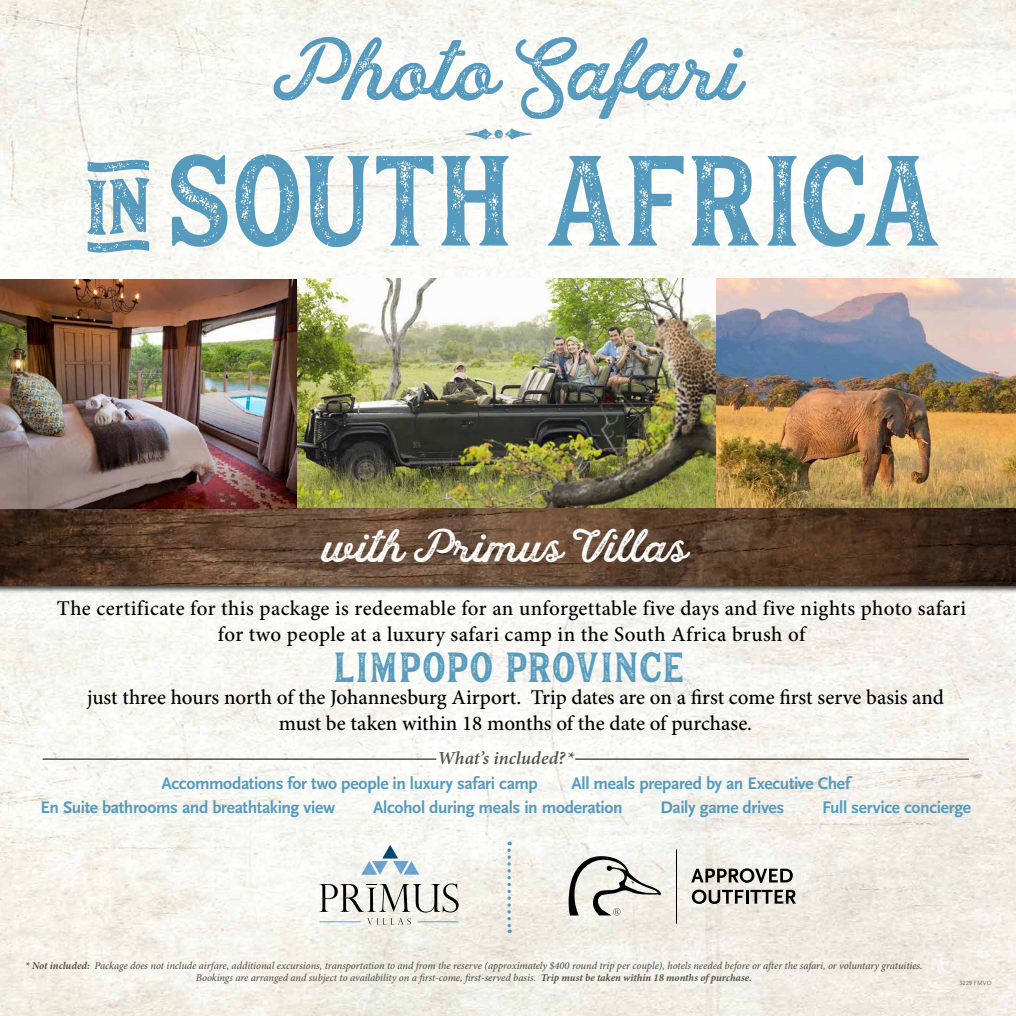
<style>
.page{position:relative;width:1016px;height:1016px;background:#fff}
.page>*{position:absolute;margin:0;border:0;box-sizing:border-box;transform-origin:0 0}
.t1{font:119.88px "Hanley Rough Block Block";letter-spacing:-.005em;color:#569bbe}
.t2{font:82.25px "Hanley Rough Script";color:#569bbe}
.t3{font:43.49px "Hanley Rough Script Script";letter-spacing:.015em;color:#fff}
.t4{font:39.38px "Hanley Rough Block";letter-spacing:.015em;color:#569bbe}
.t5{font:500 21px/26.2px "Minion Pro";letter-spacing:.01em;color:#000;text-align:center}
.t6{font:italic 600 18.38px "Minion Pro";letter-spacing:.005em;color:#54534a}
.t7{font:700 17.5px "Scala Sans OT";letter-spacing:-.02em;color:#569bbe}
.t8{font:italic 500 10.5px/11.4px "Minion Pro";letter-spacing:-.01em;color:#54534a;text-align:center}
.t9{font:6.39px "Scala Sans OT";letter-spacing:.005em;color:#6d6e71}
.s1{font-weight:700}
</style>
<div class="page">
<img style="left:0;top:0;width:1016px;height:1016px">
<div style="left:0;top:482px;width:1016px;height:111px;background:#000;opacity:.75"></div>
<img style="left:0;top:508px;width:1016px;height:78px">
<svg style="left:87px;top:160px;width:62px;height:12px"></svg>
<svg style="left:87px;top:178px;width:63px;height:75px"></svg>
<img style="left:0;top:278px;width:1016px;height:230px">
<svg style="left:464px;top:128px;width:69px;height:12px"></svg>
<svg style="left:568px;top:856px;width:94px;height:60px;background:#c5c4be"></svg>
<hr style="left:676px;top:850px;width:1px;height:73px;background:#000">
<svg style="left:691px;top:868px;width:102px;height:15px;background:#8a8985"></svg>
<svg style="left:692px;top:890px;width:104px;height:14px"></svg>
<svg style="left:367px;top:918px;width:44px;height:7px"></svg>
<svg style="left:361px;top:845px;width:58px;height:30px"></svg>
<svg style="left:319px;top:883px;width:140px;height:29px"></svg>
<hr style="left:319px;top:921px;width:41px;height:1px;background:#71a9dc">
<hr style="left:418px;top:921px;width:41px;height:1px;background:#71a9dc">
<svg style="left:507px;top:842px;width:4px;height:91px"></svg>
<hr style="left:43px;top:759px;width:393px;height:1px;background:#000">
<hr style="left:575px;top:759px;width:394px;height:1px;background:#000">
<h2 class="t2" style="left:273px;top:18px;width:470px">Photo Safari</h2>
<h1 class="t1" style="left:166px;top:127px;width:776px">SOUTH AFRICA</h1>
<h3 class="t3" style="left:323px;top:519px;width:367px">with Primus Villas</h3>
<h3 class="t5" style="left:57px;top:596px;width:911px">The certificate for this package is redeemable for an unforgettable five days and five nights photo safari for two people at a luxury safari camp in the South Africa brush of</h3>
<h3 class="t4" style="left:334px;top:643px;width:351px">LIMPOPO PROVINCE</h3>
<h3 class="t5" style="left:87px;top:685px;width:858px">just three hours north of the Johannesburg Airport. Trip dates are on a first come first serve basis and must be taken within 18 months of the date of purchase.</h3>
<h3 class="t6" style="left:437px;top:747px;width:138px">What’s included?*</h3>
<h3 class="t7" style="left:161px;top:773px;width:378px">Accommodations for two people in luxury safari camp</h3>
<h3 class="t7" style="left:571px;top:773px;width:280px">All meals prepared by an Executive Chef</h3>
<h3 class="t7" style="left:40px;top:797px;width:296px">En Suite bathrooms and breathtaking view</h3>
<h3 class="t7" style="left:373px;top:797px;width:251px">Alcohol during meals in moderation</h3>
<h3 class="t7" style="left:660px;top:797px;width:126px">Daily game drives</h3>
<h3 class="t7" style="left:822px;top:797px;width:151px">Full service concierge</h3>
<p class="t8" style="left:25px;top:961px;width:899px"><span class="s1">* Not included:</span> Package does not include airfare, additional excursions, transportation to and from the reserve (approximately $400 round trip per couple), hotels needed before or after the safari, or voluntary gratuities.<br>Bookings are arranged and subject to availability on a first-come, first-served basis. <span class="s1">Trip must be taken within 18 months of purchase.</span></p>
<p class="t9" style="left:959px;top:979px;width:34px">3229 FMVO</p>
</div>
